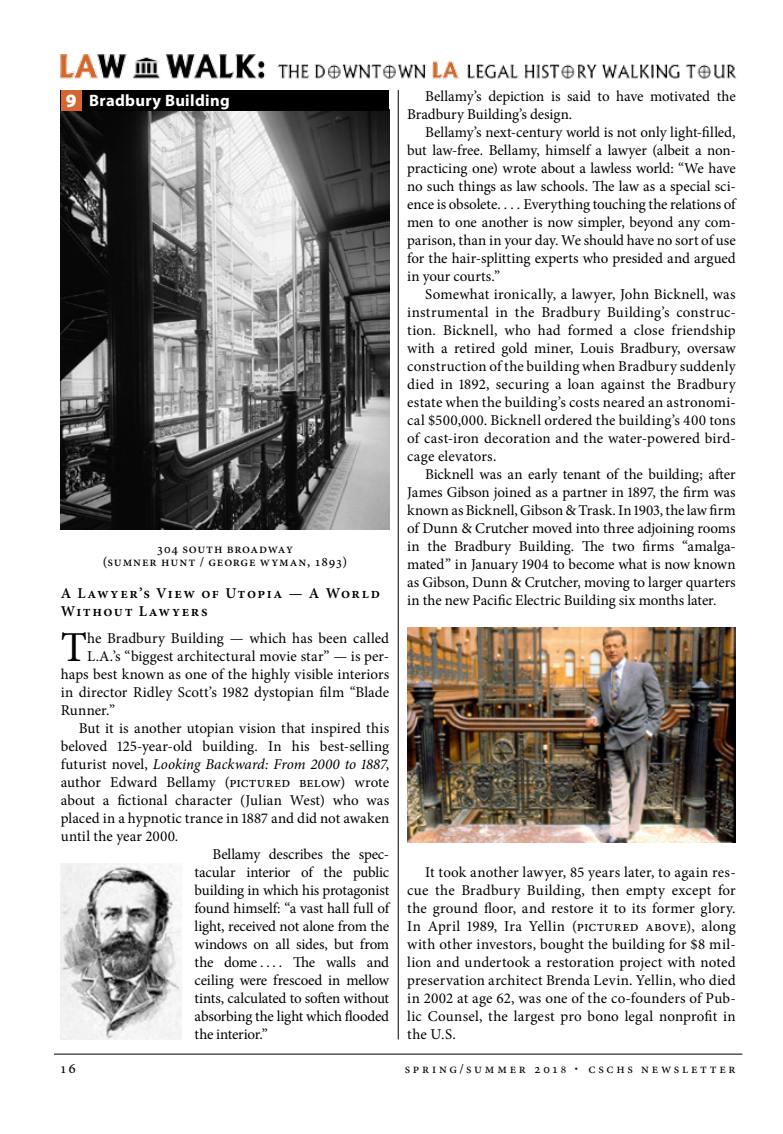
<style>
.page{position:relative;width:783px;height:1134px;background:#fff}
.page>*{position:absolute;margin:0;border:0;box-sizing:border-box;transform-origin:0 0}
.LawWalk_Min_drop_cap{font:42.75px "Minion Pro";color:#000}
.Minion_text{font:900 18.9px "Myriad Pro";color:#fff}
.Law_Walk_Header_Bar{font:700 16.5px "Myriad Pro";letter-spacing:.02em;color:#fff}
.Minion_text-2{font:15px/18px "Minion Pro";letter-spacing:-.005em;color:#000;text-align:justify}
.LawWalk_Min_drop_cap-2{font:15px "Minion Pro";letter-spacing:.005em;color:#000}
.Sub_A_-_LawWalk{font:600 15px/18px "Minion Pro";letter-spacing:.105em;color:#000}
.Photo_caption_Law_Wa{font:500 13.5px/13.5px "Minion Pro";letter-spacing:.055em;color:#000;text-align:center}
.t1{font:13.5px "Minion Pro";letter-spacing:.2em;color:#000}
.s1{font-style:italic}
.s2{font-size:10.5px}
.s3{font-family:"Goudy Std";font-size:20.25px}
</style>
<div class="page">
<hr style="left:54px;top:1054px;width:688px;height:1px;background:#000">
<hr style="left:398px;top:90px;width:1px;height:950px;background:#000">
<img style="left:59px;top:54px;width:678px;height:25px">
<img style="left:61px;top:111px;width:328px;height:419px">
<div style="left:61px;top:90px;width:328px;height:21px;background:#000"></div>
<div style="left:61px;top:90px;width:21px;height:21px;background:#d56531"></div>
<img style="left:61px;top:864px;width:120px;height:176px">
<img style="left:407px;top:627px;width:329px;height:216px">
<p class="Minion_text" style="left:66px;top:90px;width:12px">9</p>
<p class="Law_Walk_Header_Bar" style="left:89px;top:90px;width:142px">Bradbury Building</p>
<p class="Photo_caption_Law_Wa" style="left:103px;top:542px;width:246px">304 South Broadway<br>(Sumner Hunt / George Wyman, 1893)</p>
<p class="Sub_A_-_LawWalk" style="left:61px;top:585px;width:321px">A Lawyer’s View of Utopia — A World<br>Without Lawyers</p>
<p class="LawWalk_Min_drop_cap" style="left:61px;top:619px;width:28px">T</p>
<p class="LawWalk_Min_drop_cap-2" style="left:87px;top:628px;width:304px">he Bradbury Building — which has been called</p>
<p class="LawWalk_Min_drop_cap-2" style="left:87px;top:646px;width:304px">L.A.’s “biggest architectural movie star” — is per-</p>
<p class="LawWalk_Min_drop_cap-2" style="left:61px;top:664px;width:330px">haps best known as one of the highly visible interiors</p>
<p class="LawWalk_Min_drop_cap-2" style="left:61px;top:682px;width:330px">in director Ridley Scott’s 1982 dystopian film “Blade</p>
<p class="LawWalk_Min_drop_cap-2" style="left:61px;top:700px;width:56px">Runner.”</p>
<p class="Minion_text-2" style="left:61px;top:719px;width:330px;text-indent:18px">But it is another utopian vision that inspired this beloved 125-year-old building. In his best-selling futurist novel, <span class="s1">Looking Backward: From 2000 to 1887</span>, author Edward Bellamy (pictured below) wrote about a fictional character (Julian West) who was placed in a hypnotic trance in 1887 and did not awaken until the year 2000.</p>
<p class="Minion_text-2" style="left:195px;top:845px;width:197px;text-indent:18px">Bellamy describes the spec&shy;tacular interior of the public building in which his protagonist found himself: “a vast hall full of light, received not alone from the windows on all sides, but from the dome . . . . The walls and ceiling were frescoed in mellow tints, calculated to soften without absorbing the light which flooded the interior.”</p>
<p class="Minion_text-2" style="left:407px;top:87px;width:330px;text-indent:18px">Bellamy’s depiction is said to have motivated the<br>Bradbury Building’s design.</p>
<p class="Minion_text-2" style="left:407px;top:123px;width:331px;text-indent:18px">Bellamy’s next-century world is not only light-filled, but law-free. Bellamy, himself a lawyer (albeit a non&shy;practicing one) wrote about a lawless world: “We have no such things as law schools. The law as a special sci&shy;ence is obsolete. . . . Everything touching the relations of men to one another is now simpler, beyond any com&shy;parison, than in your day. We should have no sort of use for the hair-splitting experts who presided and argued in your courts.”</p>
<p class="Minion_text-2" style="left:407px;top:285px;width:330px;text-indent:18px">Somewhat ironically, a lawyer, John Bicknell, was instrumental in the Bradbury Building’s construc&shy;tion. Bicknell, who had formed a close friendship with a retired gold miner, Louis Bradbury, oversaw construction of the building when Bradbury suddenly died in 1892, securing a loan against the Bradbury estate when the building’s costs neared an astronomi&shy;cal $500,000. Bicknell ordered the building’s 400 tons of cast-iron decoration and the water-powered bird&shy;cage elevators.</p>
<p class="Minion_text-2" style="left:407px;top:465px;width:330px;text-indent:18px">Bicknell was an early tenant of the building; after James Gibson joined as a partner in 1897, the firm was known as Bicknell, Gibson &amp; Trask. In 1903, the law firm of Dunn &amp; Crutcher moved into three adjoining rooms in the Bradbury Building. The two firms “amalga&shy;mated” in January 1904 to become what is now known as Gibson, Dunn &amp; Crutcher, moving to larger quarters in the new Pacific Electric Building six months later.</p>
<p class="Minion_text-2" style="left:407px;top:863px;width:330px;text-indent:18px">It took another lawyer, 85 years later, to again res&shy;cue the Bradbury Building, then empty except for the ground floor, and restore it to its former glory.<br>In April 1989, Ira Yellin (pictured above), along with other investors, bought the building for $8 mil&shy;lion and undertook a restoration project with noted preservation architect Brenda Levin. Yellin, who died in 2002 at age 62, was one of the co-founders of Pub&shy;lic Counsel, the largest pro bono legal nonprofit in the U.S.</p>
<p class="Minion_text-2" style="left:61px;top:1059px;width:17px">16</p>
<p class="t1" style="left:405px;top:1060px;width:332px">spring/summer 201<span class="s2">8</span> <span class="s3">·</span> cschs newsletter</p>
</div>
